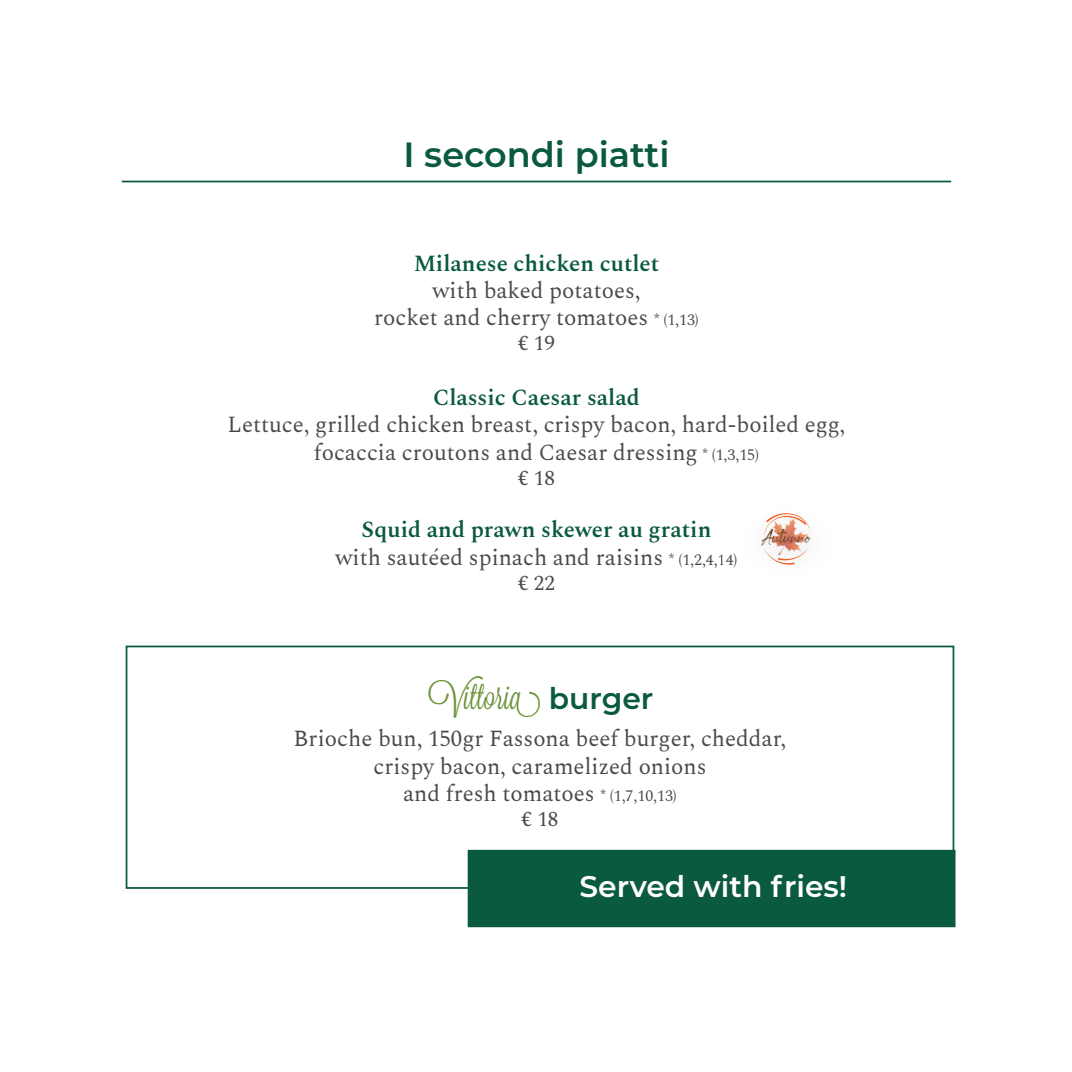
<style>
.page{position:relative;width:1072px;height:1072px;background:#fff}
.page>*{position:absolute;margin:0;border:0;box-sizing:border-box;transform-origin:0 0}
.t1{font:36.75px "Lavanderia";color:#6d943d}
.t2{font:600 35px "Montserrat";color:#0a5941}
.t3{font:600 29.75px "Montserrat";color:#fff}
.t4{font:22.75px/27.3px "Spectral";color:#494b4b;text-align:center}
.t5{font:600 22.75px "Spectral";color:#0a5941}
.t6{font:21px "Spectral";color:#494b4b}
.t7{font:17.32px "Spartwell";color:#5c3e20}
.s1{font-size:15.75px}
.s2{font-weight:600;color:#0a5941}
.s3{font-family:"Montserrat";font-weight:600;font-size:29.75px;color:#0a5941}
</style>
<div class="page">
<hr style="left:122px;top:181px;width:829px;height:1px;background:#0a5941">
<div style="left:126px;top:645px;width:828px;height:243px;border:2px solid #0a5941"></div>
<div style="left:467px;top:849px;width:488px;height:78px;background:#0a5941;border:2px solid #0c5942"></div>
<img style="left:763px;top:513px;width:48px;height:52px">
<h2 class="t2" style="left:403px;top:130px;width:267px">I secondi piatti</h2>
<p class="t5" style="left:413px;top:246px;width:247px">Milanese chicken cutlet</p>
<p class="t4" style="left:374px;top:275px;width:326px">with baked potatoes,<br>rocket and cherry tomatoes <span class="s1">* (1,13)</span></p>
<p class="t6" style="left:518px;top:328px;width:38px">€ 19</p>
<p class="t5" style="left:433px;top:381px;width:208px">Classic Caesar salad</p>
<p class="t4" style="left:228px;top:409px;width:619px">Lettuce, grilled chicken breast, crispy bacon, hard-boiled egg, focaccia croutons and Caesar dressing <span class="s1">* (1,3,15)</span></p>
<p class="t6" style="left:518px;top:462px;width:38px">€ 18</p>
<p class="t4" style="left:335px;top:514px;width:403px"><span class="s2">Squid and prawn skewer au gratin<br></span>with sautéed spinach and raisins <span class="s1">* (1,2,4,14)</span></p>
<p class="t6" style="left:518px;top:567px;width:38px">€ 22</p>
<p class="t7" style="left:762px;top:525px;width:50px">Autunno</p>
<h1 class="t1" style="left:428px;top:674px;width:226px">Vittoria <span class="s3">burger</span></h1>
<p class="t4" style="left:294px;top:723px;width:494px">Brioche bun, 150gr Fassona beef burger, cheddar, crispy bacon, caramelized onions<br>and fresh tomatoes <span class="s1">* (1,7,10,13)</span></p>
<p class="t6" style="left:521px;top:804px;width:38px">€ 18</p>
<h3 class="t3" style="left:579px;top:865px;width:269px">Served with fries!</h3>
</div>
